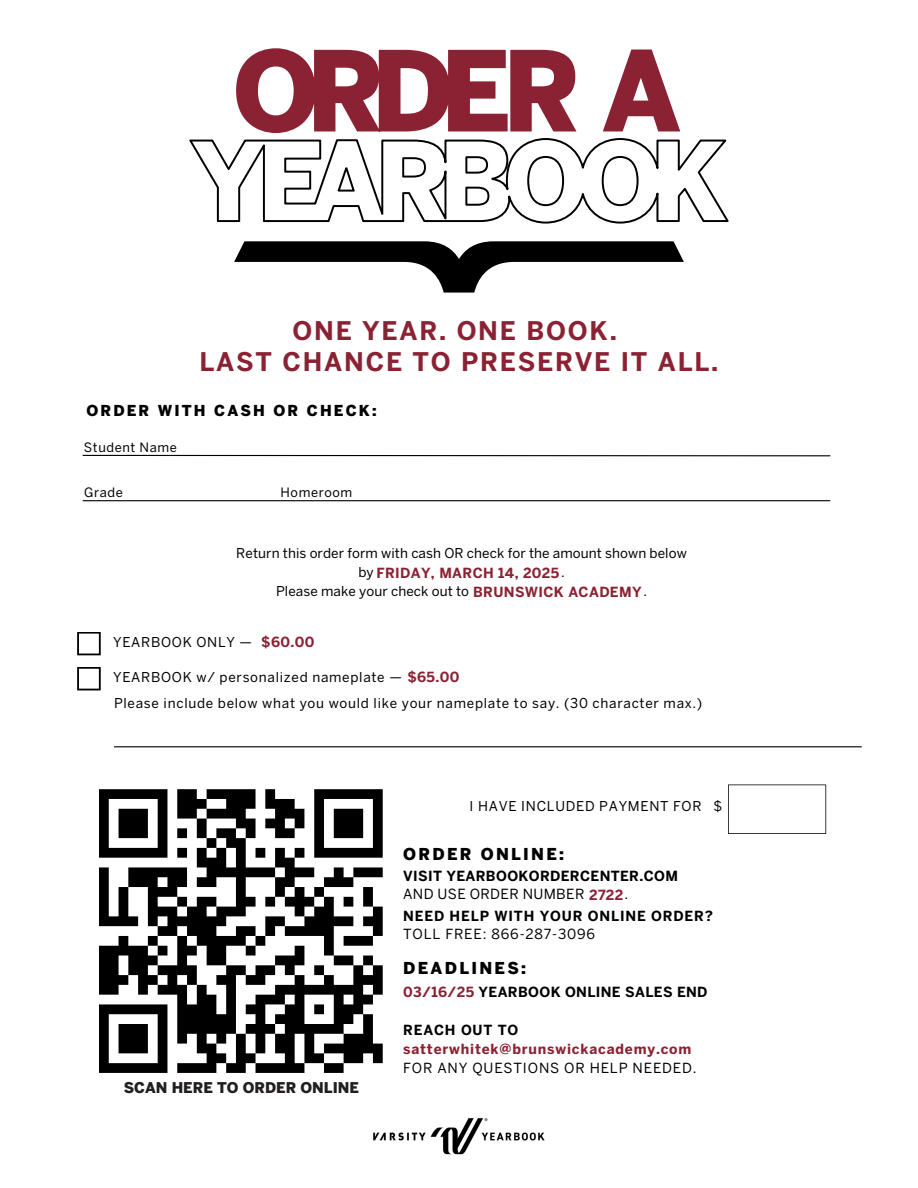
<style>
.page{position:relative;width:918px;height:1188px;background:#fff}
.page>*{position:absolute;margin:0;border:0;box-sizing:border-box;transform-origin:0 0}
.t1{font:700 25.5px/31.5px "Benton Sans";letter-spacing:.07em;color:#8b2233;text-align:center}
.t2{font:900 16.35px "Benton Sans";letter-spacing:.14em;color:#000}
.t3{font:900 15px "Benton Sans";letter-spacing:.14em;color:#000}
.t4{font:900 14.7px "Benton Sans";color:#231f1f}
.t5{font:700 13.95px/18px "Benton Sans";letter-spacing:.025em;color:#000}
.t6{font:700 13.95px "Benton Sans";letter-spacing:.025em;color:#8b2233}
.t7{font:700 13.8px/17.2px "Benton Sans";letter-spacing:.06em;color:#000}
.t8{font:700 13.8px/19.2px "Benton Sans";letter-spacing:.06em;color:#8b2233}
.t9{font:13.8px "Benton Sans";letter-spacing:.06em;color:#000}
.t10{font:13.5px "Benton Sans";letter-spacing:.055em;color:#000}
.t11{font:13.5px "Benton Sans";letter-spacing:.005em;color:#000}
.t12{font:12.9px "Benton Sans";letter-spacing:.045em;color:#000}
.s1{font-weight:400;font-size:13.5px;color:#000}
.s2{font-weight:700;font-size:13.95px;color:#8b2233}
.s3{font-weight:400}
.s4{color:#8b2233}
.s5{color:#000}
</style>
<div class="page">
<svg style="left:234px;top:241px;width:450px;height:52px"></svg>
<svg style="left:236px;top:48px;width:444px;height:85px"></svg>
<svg style="left:189px;top:140px;width:540px;height:84px"></svg>
<svg style="left:728px;top:784px;width:98px;height:50px"></svg>
<hr style="left:83px;top:500px;width:747px;height:1px;background:#000">
<hr style="left:83px;top:455px;width:747px;height:1px;background:#000">
<svg style="left:99px;top:789px;width:284px;height:284px"></svg>
<svg style="left:77px;top:632px;width:24px;height:23px"></svg>
<svg style="left:77px;top:667px;width:24px;height:23px"></svg>
<hr style="left:114px;top:746px;width:748px;height:1px;background:#000">
<p class="t1" style="left:200px;top:315px;width:520px">ONE YEAR. ONE BOOK.<br>LAST CHANCE TO PRESERVE IT ALL.</p>
<h4 class="t3" style="left:86px;top:402px;width:292px">ORDER WITH CASH OR CHECK:</h4>
<p class="t12" style="left:84px;top:439px;width:95px">Student Name</p>
<p class="t12" style="left:84px;top:485px;width:40px">Grade</p>
<p class="t12" style="left:281px;top:485px;width:73px">Homeroom</p>
<h3 class="t11" style="left:236px;top:545px;width:452px">Return this order form with cash OR check for the amount shown below</h3>
<h3 class="t6" style="left:358px;top:565px;width:208px"><span class="s1">by</span> FRIDAY, MARCH 14, 2025<span class="s1">.</span></h3>
<h3 class="t11" style="left:276px;top:584px;width:373px">Please make your check out to <span class="s2">BRUNSWICK ACADEMY</span>.</h3>
<p class="t6" style="left:261px;top:633px;width:55px">$60.00</p>
<p class="t10" style="left:113px;top:634px;width:141px">YEARBOOK ONLY —</p>
<p class="t10" style="left:113px;top:669px;width:348px">YEARBOOK w/ personalized nameplate — <span class="s2">$65.00</span></p>
<p class="t10" style="left:114px;top:695px;width:590px">Please include below what you would like your nameplate to say. (30 character max.)</p>
<h1 class="t10" style="left:470px;top:798px;width:233px">I HAVE INCLUDED PAYMENT FOR</h1>
<h2 class="t10" style="left:714px;top:798px;width:10px">$</h2>
<p class="t2" style="left:403px;top:845px;width:163px">ORDER ONLINE:</p>
<p class="t5" style="left:403px;top:868px;width:276px">VISIT YEARBOOKORDERCENTER.COM<br><span class="s3">AND USE ORDER NUMBER</span> <span class="s4">2722</span><span class="s3">.</span></p>
<p class="t7" style="left:403px;top:908px;width:311px">NEED HELP WITH YOUR ONLINE ORDER?<br><span class="s3">TOLL FREE: 866-287-3096</span></p>
<p class="t2" style="left:403px;top:959px;width:124px">DEADLINES:</p>
<p class="t5" style="left:403px;top:983px;width:306px"><span class="s4">03/16/25</span> YEARBOOK ONLINE SALES END</p>
<h3 class="t4" style="left:124px;top:1079px;width:237px">SCAN HERE TO ORDER ONLINE</h3>
<p class="t8" style="left:403px;top:1021px;width:290px"><span class="s5">REACH OUT TO </span>satterwhitek@brunswickacademy.com</p>
<h4 class="t9" style="left:403px;top:1060px;width:295px">FOR ANY QUESTIONS OR HELP NEEDED.</h4>
</div>
